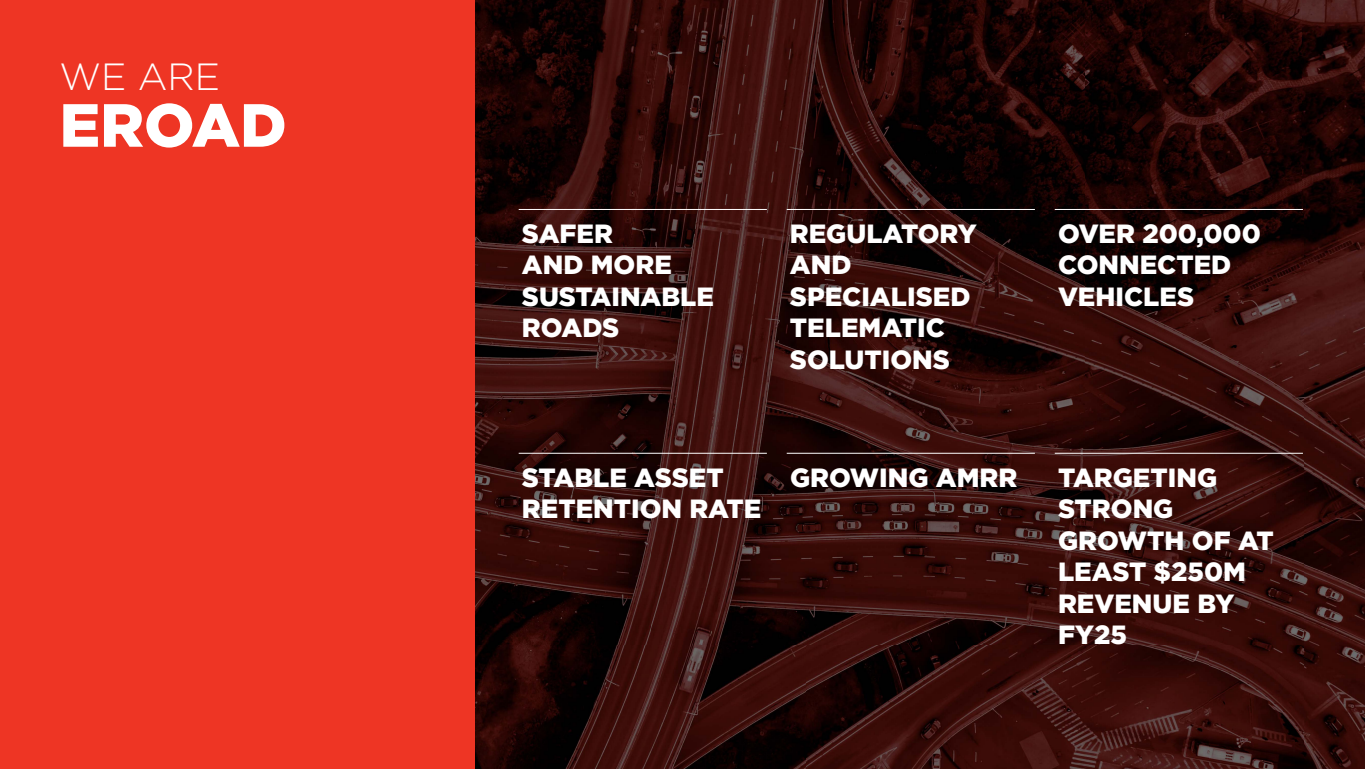
<style>
.page{position:relative;width:1365px;height:769px;background:#fff}
.page>*{position:absolute;margin:0;border:0;box-sizing:border-box;transform-origin:0 0}
.t1{font:900 60.81px "Gotham";color:#fff}
.t2{font:300 37.71px "Gotham";color:#fff}
.t3{font:900 26.25px/31.5px "Gotham";color:#fff}
</style>
<div class="page">
<img style="left:474px;top:0;width:890px;height:769px">
<div style="left:0;top:0;width:474px;height:769px;background:#ee3524"></div>
<hr style="left:518px;top:209px;width:248px;height:1px;background:#fff">
<hr style="left:786px;top:209px;width:248px;height:1px;background:#fff">
<hr style="left:1054px;top:209px;width:248px;height:1px;background:#fff">
<hr style="left:518px;top:453px;width:248px;height:1px;background:#fff">
<hr style="left:786px;top:453px;width:248px;height:1px;background:#fff">
<hr style="left:1054px;top:453px;width:248px;height:1px;background:#fff">
<h2 class="t2" style="left:60px;top:53px;width:162px">WE ARE</h2>
<h1 class="t1" style="left:60px;top:83px;width:229px">EROAD</h1>
<p class="t3" style="left:522px;top:218px;width:193px">SAFER<br>AND MORE<br>SUSTAINABLE<br>ROADS</p>
<p class="t3" style="left:790px;top:218px;width:188px">REGULATORY<br>AND<br>SPECIALISED<br>TELEMATIC<br>SOLUTIONS</p>
<p class="t3" style="left:1057px;top:218px;width:204px">OVER 200,000<br>CONNECTED<br>VEHICLES</p>
<p class="t3" style="left:522px;top:461px;width:241px">STABLE ASSET<br>RETENTION RATE</p>
<p class="t3" style="left:790px;top:461px;width:229px">GROWING AMRR</p>
<p class="t3" style="left:1057px;top:461px;width:217px">TARGETING<br>STRONG<br>GROWTH OF AT<br>LEAST $250M<br>REVENUE BY<br>FY25</p>
</div>
